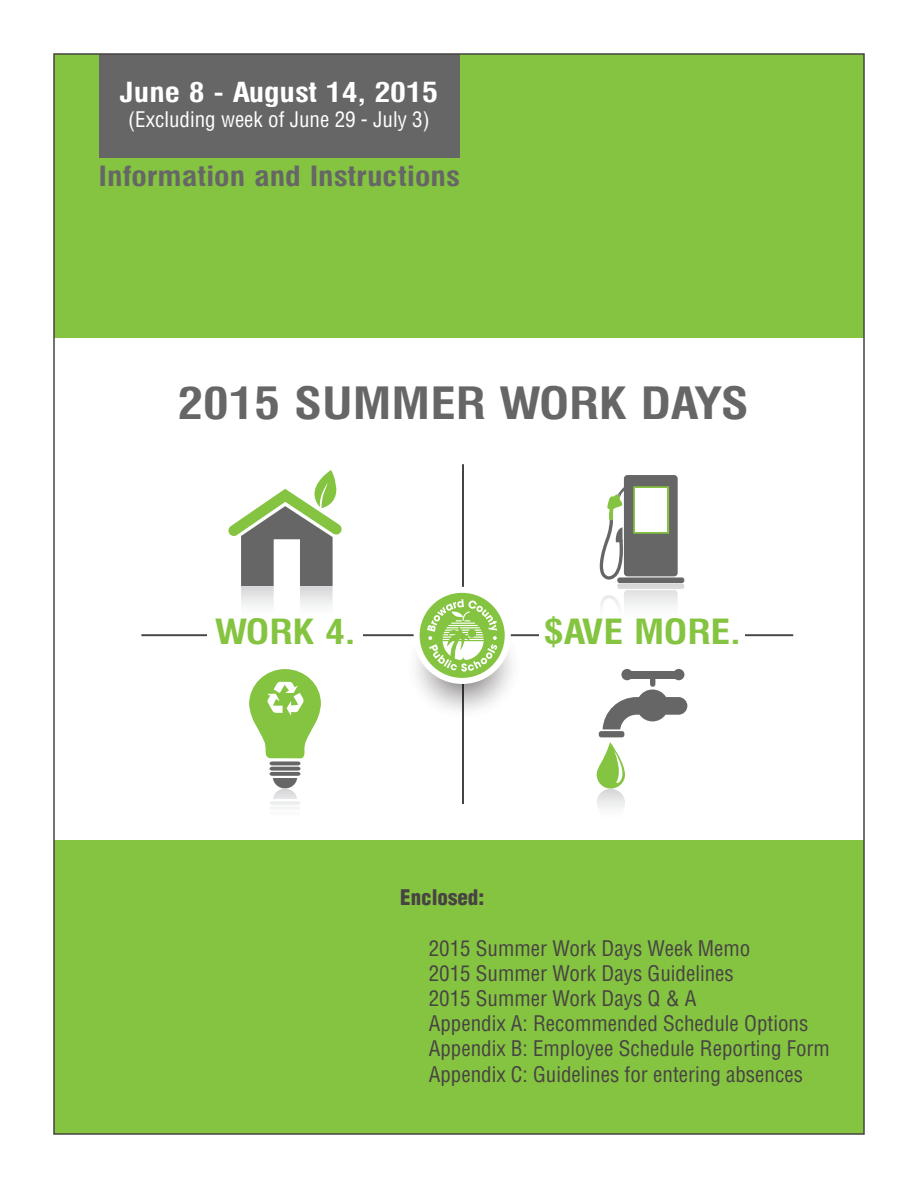
<style>
.page{position:relative;width:918px;height:1188px;background:#fff}
.page>*{position:absolute;margin:0;border:0;box-sizing:border-box;transform-origin:0 0}
.t1{font:700 43.5px "Milford";color:#666}
.t2{font:700 33.9px "Milford";color:#85c441}
.t3{font:700 27.3px "Milford";color:#666}
.t4{font:700 27px "Milford";color:#fff}
.t5{font:condensed 21px/25.2px "Helvetica";color:#474343}
.t6{font:condensed 21px "Helvetica";color:#fff}
.t7{font:900 condensed 21px "Helvetica";color:#474343}
</style>
<div class="page">
<div style="left:54px;top:840px;width:810px;height:294px;background:#85c441"></div>
<div style="left:54px;top:54px;width:810px;height:284px;background:#85c441"></div>
<svg style="left:228px;top:470px;width:114px;height:136px"></svg>
<svg style="left:249px;top:669px;width:72px;height:139px"></svg>
<svg style="left:597px;top:742px;width:28px;height:47px"></svg>
<svg style="left:599px;top:690px;width:88px;height:47px"></svg>
<div style="left:650px;top:673px;width:5px;height:14px;background:#666;border-radius:3px"></div>
<div style="left:628px;top:672px;width:49px;height:7px;background:#666"></div>
<div style="left:621px;top:669px;width:12px;height:11px;background:#666;border-radius:50%"></div>
<div style="left:673px;top:669px;width:11px;height:11px;background:#666;border-radius:50%"></div>
<svg style="left:597px;top:750px;width:28px;height:58px"></svg>
<div style="left:624px;top:475px;width:54px;height:101px;background:#666;border-radius:4px"></div>
<svg style="left:600px;top:486px;width:84px;height:120px"></svg>
<div style="left:141px;top:634px;width:652px;height:2px;background:#474343;border:1px solid #474343"></div>
<hr style="left:462px;top:464px;width:2px;height:154px;background:#474343">
<hr style="left:462px;top:674px;width:2px;height:130px;background:#474343">
<svg style="left:404px;top:610px;width:119px;height:111px"></svg>
<div style="left:414px;top:587px;width:97px;height:97px;background:#fff;border-radius:50%"></div>
<div style="left:420px;top:593px;width:85px;height:85px;background:#85c441;border-radius:50%"></div>
<svg style="left:427px;top:599px;width:70px;height:73px"></svg>
<div style="left:207px;top:627px;width:156px;height:18px;background:#fff"></div>
<div style="left:539px;top:627px;width:206px;height:18px;background:#fff"></div>
<div style="left:99px;top:54px;width:360px;height:104px;background:#666"></div>
<p class="t4" style="left:120px;top:75px;width:320px">June 8 - August 14, 2015</p>
<p class="t6" style="left:128px;top:106px;width:303px">(Excluding week of June 29 - July 3)</p>
<h3 class="t3" style="left:99px;top:160px;width:363px">Information and Instructions</h3>
<h1 class="t1" style="left:178px;top:377px;width:573px">2015 SUMMER WORK DAYS</h1>
<h2 class="t2" style="left:215px;top:611px;width:142px">WORK 4.</h2>
<h2 class="t2" style="left:544px;top:611px;width:198px">$AVE MORE.</h2>
<p class="t7" style="left:400px;top:884px;width:85px">Enclosed:</p>
<p class="t5" style="left:429px;top:935px;width:403px">2015 Summer Work Days Week Memo<br>2015 Summer Work Days Guidelines<br>2015 Summer Work Days Q &amp; A<br>Appendix A: Recommended Schedule Options Appendix B: Employee Schedule Reporting Form Appendix C: Guidelines for entering absences</p>
</div>
